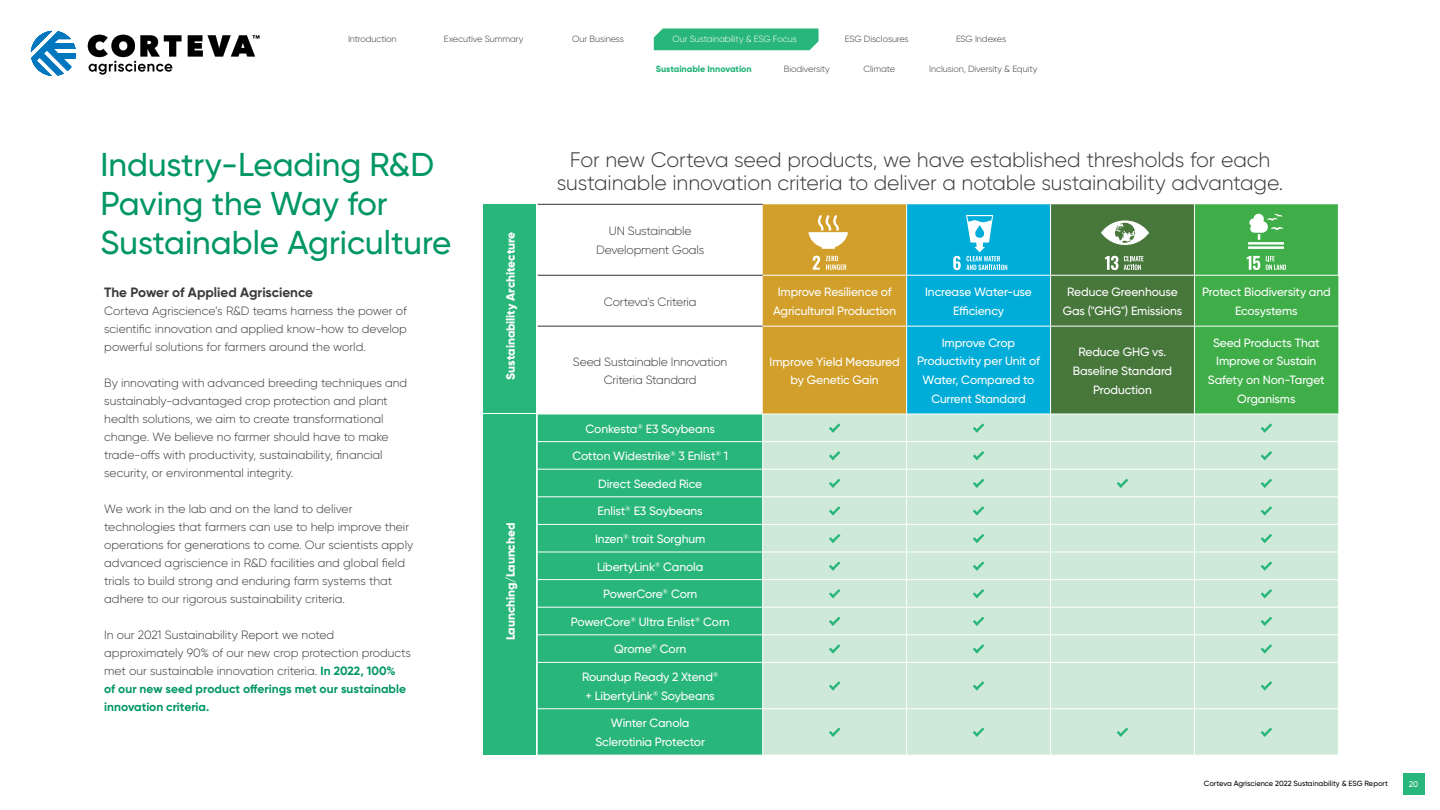
<style>
.page{position:relative;width:1440px;height:810px;background:#fff}
.page>*{position:absolute;margin:0;border:0;box-sizing:border-box;transform-origin:0 0}
.t1{font:500 33px/39px "Gilroy";color:#009665}
.t2{font:300 21px/22.5px "Gilroy";letter-spacing:-.01em;color:#3a3a3a;text-align:center}
.t3{font:700 13.5px "Gilroy";color:#3a3a3a}
.t4{font:300 12px/18px "Gilroy";letter-spacing:-.005em;color:#3a3a3a}
.t5{font:500 12px/18.8px "Gilroy";letter-spacing:-.01em;color:#fff;text-align:center}
.t6{font:800 12px "Gilroy";letter-spacing:-.005em;color:#fff}
.t7{font:300 9px "Gilroy";letter-spacing:-.015em;color:#3a3a3a}
.t8{font:300 9px "Gilroy";letter-spacing:-.015em;color:#fff}
.t9{font:800 9px "Gilroy";letter-spacing:-.005em;color:#28b67a}
.t10{font:500 8.25px "Gilroy";color:#fff}
.t11{font:500 7.5px "Gilroy";color:#000}
.s1{font-weight:700;color:#009665}
</style>
<div class="page">
<div style="left:484px;top:414px;width:52px;height:340px;background:#28b67a"></div>
<div style="left:484px;top:204px;width:52px;height:208px;background:#28b67a"></div>
<div style="left:538px;top:415px;width:224px;height:340px;background:#28b67a"></div>
<div style="left:763px;top:663px;width:575px;height:92px;background:#cfe9d8"></div>
<hr style="left:538px;top:204px;width:225px;height:1px;background:#333">
<hr style="left:538px;top:275px;width:225px;height:1px;background:#333">
<hr style="left:538px;top:326px;width:225px;height:1px;background:#333">
<hr style="left:538px;top:579px;width:224px;height:1px;background:#fff">
<hr style="left:538px;top:441px;width:225px;height:1px;background:#fff">
<hr style="left:538px;top:469px;width:225px;height:1px;background:#fff">
<hr style="left:538px;top:496px;width:225px;height:1px;background:#fff">
<hr style="left:538px;top:524px;width:225px;height:1px;background:#fff">
<hr style="left:538px;top:552px;width:225px;height:1px;background:#fff">
<hr style="left:538px;top:607px;width:225px;height:1px;background:#fff">
<hr style="left:538px;top:634px;width:225px;height:1px;background:#fff">
<hr style="left:538px;top:662px;width:225px;height:1px;background:#fff">
<hr style="left:538px;top:708px;width:225px;height:1px;background:#fff">
<hr style="left:763px;top:708px;width:144px;height:1px;background:#fff">
<hr style="left:907px;top:708px;width:144px;height:1px;background:#fff">
<hr style="left:1194px;top:708px;width:145px;height:1px;background:#fff">
<hr style="left:1051px;top:708px;width:143px;height:1px;background:#fff">
<hr style="left:906px;top:663px;width:1px;height:45px;background:#fff">
<hr style="left:1050px;top:663px;width:1px;height:45px;background:#fff">
<hr style="left:1194px;top:663px;width:1px;height:45px;background:#fff">
<hr style="left:906px;top:709px;width:1px;height:46px;background:#fff">
<hr style="left:1050px;top:709px;width:1px;height:46px;background:#fff">
<hr style="left:1194px;top:709px;width:1px;height:46px;background:#fff">
<svg style="left:829px;top:681px;width:11px;height:9px"></svg>
<svg style="left:973px;top:681px;width:11px;height:9px"></svg>
<svg style="left:1261px;top:681px;width:11px;height:9px"></svg>
<svg style="left:829px;top:728px;width:11px;height:9px"></svg>
<svg style="left:973px;top:728px;width:11px;height:9px"></svg>
<svg style="left:1117px;top:728px;width:11px;height:9px"></svg>
<svg style="left:1261px;top:728px;width:11px;height:9px"></svg>
<svg style="left:762px;top:204px;width:577px;height:458px;background:#9bc8a5"></svg>
<svg style="left:654px;top:28px;width:165px;height:22px;background:#31b980"></svg>
<svg style="left:31px;top:31px;width:45px;height:45px"></svg>
<svg style="left:188px;top:35px;width:71px;height:21px"></svg>
<svg style="left:88px;top:35px;width:93px;height:40px"></svg>
<div style="left:1403px;top:773px;width:21px;height:22px;background:#28b67a"></div>
<p class="t7" style="left:348px;top:33px;width:50px">Introduction</p>
<p class="t7" style="left:444px;top:33px;width:81px">Executive Summary</p>
<p class="t7" style="left:572px;top:33px;width:53px">Our Business</p>
<p class="t8" style="left:672px;top:33px;width:126px">Our Sustainability &amp; ESG Focus</p>
<p class="t7" style="left:845px;top:33px;width:65px">ESG Disclosures</p>
<p class="t7" style="left:956px;top:33px;width:52px">ESG Indexes</p>
<p class="t9" style="left:656px;top:63px;width:97px">Sustainable Innovation</p>
<p class="t7" style="left:784px;top:63px;width:47px">Biodiversity</p>
<p class="t7" style="left:864px;top:63px;width:33px">Climate</p>
<p class="t7" style="left:929px;top:63px;width:110px">Inclusion, Diversity &amp; Equity</p>
<h1 class="t1" style="left:100px;top:145px;width:352px">Industry-Leading R&amp;D<br>Paving the Way for<br>Sustainable Agriculture</h1>
<h2 class="t2" style="left:557px;top:149px;width:728px">For new Corteva seed products, we have established thresholds for each sustainable innovation criteria to deliver a notable sustainability advantage.</h2>
<p class="t6" style="left:503px;top:380px;width:149px;rotate:-90deg">Sustainability Architecture</p>
<p class="t4" style="left:596px;top:222px;width:110px;line-height:18.8px;text-align:center">UN Sustainable<br>Development Goals</p>
<p class="t3" style="left:104px;top:284px;width:210px">The Power of Applied Agriscience</p>
<p class="t4" style="left:104px;top:302px;width:304px;text-align:justify">Corteva Agriscience’s R&amp;D teams harness the power of scientific innovation and applied know-how to develop powerful solutions for farmers around the world.</p>
<p class="t4" style="left:104px;top:374px;width:305px">By innovating with advanced breeding techniques and sustainably-advantaged crop protection and plant health solutions, we aim to create transformational change. We believe no farmer should have to make trade-offs with productivity, sustainability, financial security, or environmental integrity.</p>
<p class="t4" style="left:104px;top:500px;width:310px">We work in the lab and on the land to deliver technologies that farmers can use to help improve their operations for generations to come. Our scientists apply advanced agriscience in R&amp;D facilities and global field trials to build strong and enduring farm systems that adhere to our rigorous sustainability criteria.</p>
<p class="t4" style="left:104px;top:626px;width:308px">In our 2021 Sustainability Report we noted approximately 90% of our new crop protection products met our sustainable innovation criteria. <span class="s1">In 2022, 100%<br>of our new seed product offerings met our sustainable innovation criteria.</span></p>
<p class="t4" style="left:604px;top:292px;width:94px">Corteva's Criteria</p>
<p class="t5" style="left:773px;top:282px;width:124px">Improve Resilience of<br>Agricultural Production</p>
<p class="t5" style="left:925px;top:282px;width:108px">Increase Water-use<br>Efficiency</p>
<p class="t5" style="left:1063px;top:282px;width:121px">Reduce Greenhouse<br>Gas ("GHG") Emissions</p>
<p class="t5" style="left:1202px;top:282px;width:130px">Protect Biodiversity and<br>Ecosystems</p>
<p class="t4" style="left:573px;top:352px;width:156px;line-height:18.8px;text-align:center">Seed Sustainable Innovation<br>Criteria Standard</p>
<p class="t5" style="left:770px;top:352px;width:132px">Improve Yield Measured by Genetic Gain</p>
<p class="t5" style="left:917px;top:333px;width:125px">Improve Crop<br>Productivity per Unit of<br>Water, Compared to<br>Current Standard</p>
<p class="t5" style="left:1073px;top:342px;width:101px">Reduce GHG vs.<br>Baseline Standard<br>Production</p>
<p class="t5" style="left:1208px;top:333px;width:118px">Seed Products That<br>Improve or Sustain<br>Safety on Non-Target<br>Organisms</p>
<p class="t5" style="left:586px;top:419px;width:131px">Conkesta<sup>®</sup> E3 Soybeans</p>
<p class="t5" style="left:572px;top:447px;width:157px">Cotton Widestrike<sup>®</sup> 3 Enlist<sup>®</sup> 1</p>
<p class="t5" style="left:598px;top:474px;width:105px">Direct Seeded Rice</p>
<p class="t5" style="left:598px;top:502px;width:107px">Enlist<sup>®</sup> E3 Soybeans</p>
<p class="t5" style="left:595px;top:529px;width:112px">Inzen<sup>®</sup> trait Sorghum</p>
<p class="t5" style="left:597px;top:557px;width:108px">LibertyLink<sup>®</sup> Canola</p>
<p class="t5" style="left:603px;top:585px;width:96px">PowerCore<sup>®</sup> Corn</p>
<p class="t5" style="left:571px;top:612px;width:160px">PowerCore<sup>®</sup> Ultra Enlist<sup>®</sup> Corn</p>
<p class="t5" style="left:614px;top:640px;width:74px">Qrome<sup>®</sup> Corn</p>
<p class="t5" style="left:582px;top:667px;width:138px;text-align:left">Roundup Ready 2 Xtend<sup>® </sup>+ LibertyLink<sup>®</sup> Soybeans</p>
<p class="t5" style="left:595px;top:714px;width:111px">Winter Canola<br>Sclerotinia Protector</p>
<p class="t6" style="left:503px;top:640px;width:119px;rotate:-90deg">Launching/Launched</p>
<p class="t11" style="left:1204px;top:779px;width:186px">Corteva Agriscience 2022 Sustainability &amp; ESG Report</p>
<p class="t10" style="left:1409px;top:779px;width:11px">20</p>
</div>
